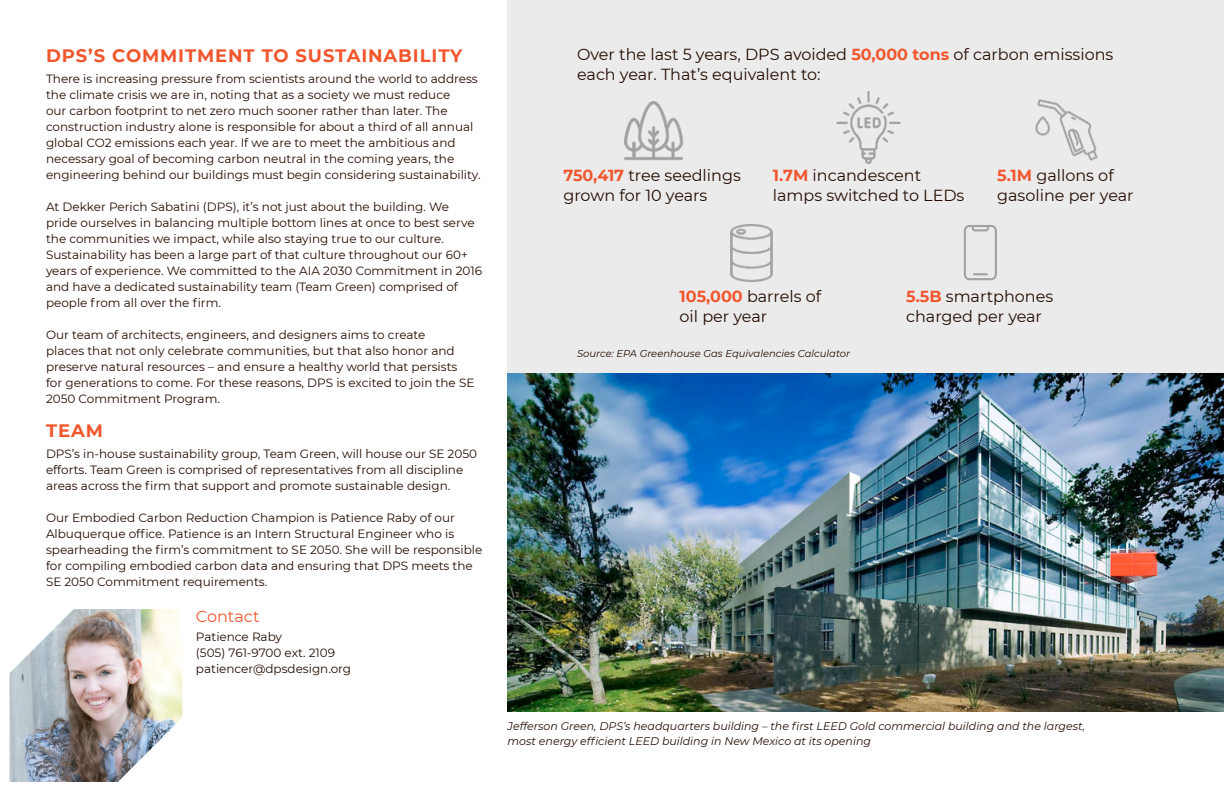
<style>
.page{position:relative;width:1224px;height:792px;background:#fff}
.page>*{position:absolute;margin:0;border:0;box-sizing:border-box;transform-origin:0 0}
.t1{font:700 18px "Montserrat";letter-spacing:.05em;color:#f1562c}
.t2{font:16px/20px "Montserrat";color:#240c00}
.t3{font:16px "Montserrat";color:#f1562c}
.t4{font:12px/16px "Montserrat";color:#240c00}
.t5{font:italic 11px/15px "Montserrat";color:#240c00}
.t6{font:italic 10px "Montserrat";color:#240c00}
.s1{font-weight:700;color:#f1562c}
</style>
<div class="page">
<img style="left:10px;top:609px;width:172px;height:173px">
<img style="left:508px;top:373px;width:716px;height:338px">
<div style="left:508px;top:0;width:716px;height:373px;background:#ebebec"></div>
<img style="left:624px;top:101px;width:59px;height:60px">
<img style="left:836px;top:92px;width:65px;height:71px">
<img style="left:1035px;top:99px;width:63px;height:62px">
<img style="left:730px;top:225px;width:43px;height:56px">
<svg style="left:964px;top:225px;width:33px;height:55px"></svg>
<h1 class="t1" style="left:46px;top:43px;width:418px">DPS’S COMMITMENT TO SUSTAINABILITY</h1>
<p class="t4" style="left:46px;top:70px;width:436px">There is increasing pressure from scientists around the world to address the climate crisis we are in, noting that as a society we must reduce<br>our carbon footprint to net zero much sooner rather than later. The construction industry alone is responsible for about a third of all annual global CO2 emissions each year. If we are to meet the ambitious and necessary goal of becoming carbon neutral in the coming years, the engineering behind our buildings must begin considering sustainability.</p>
<p class="t4" style="left:46px;top:198px;width:438px">At Dekker Perich Sabatini (DPS), it’s not just about the building. We pride ourselves in balancing multiple bottom lines at once to best serve the communities we impact, while also staying true to our culture.<br>Sustainability has been a large part of that culture throughout our 60+ years of experience. We committed to the AIA 2030 Commitment in 2016 and have a dedicated sustainability team (Team Green) comprised of people from all over the firm.</p>
<p class="t4" style="left:46px;top:326px;width:430px">Our team of architects, engineers, and designers aims to create<br>places that not only celebrate communities, but that also honor and preserve natural resources – and ensure a healthy world that persists for generations to come. For these reasons, DPS is excited to join the SE 2050 Commitment Program.</p>
<h1 class="t1" style="left:46px;top:418px;width:58px">TEAM</h1>
<p class="t4" style="left:46px;top:445px;width:433px">DPS’s in-house sustainability group, Team Green, will house our SE 2050 efforts. Team Green is comprised of representatives from all discipline areas across the firm that support and promote sustainable design.</p>
<p class="t4" style="left:46px;top:509px;width:438px">Our Embodied Carbon Reduction Champion is Patience Raby of our Albuquerque office. Patience is an Intern Structural Engineer who is spearheading the firm’s commitment to SE 2050. She will be responsible for compiling embodied carbon data and ensuring that DPS meets the SE 2050 Commitment requirements.</p>
<h2 class="t3" style="left:196px;top:605px;width:65px">Contact</h2>
<p class="t4" style="left:196px;top:629px;width:157px">Patience Raby<br>(505) 761-9700 ext. 2109 patiencer@dpsdesign.org</p>
<h2 class="t2" style="left:577px;top:44px;width:538px">Over the last 5 years, DPS avoided <span class="s1">50,000 tons</span> of carbon emissions each year. That’s equivalent to:</h2>
<h2 class="t2" style="left:563px;top:165px;width:179px"><span class="s1">750,417</span> tree seedlings grown for 10 years</h2>
<h2 class="t2" style="left:773px;top:165px;width:193px"><span class="s1">1.7M</span> incandescent lamps switched to LEDs</h2>
<h2 class="t2" style="left:997px;top:165px;width:138px"><span class="s1">5.1M</span> gallons of gasoline per year</h2>
<h2 class="t2" style="left:680px;top:286px;width:143px"><span class="s1">105,000</span> barrels of oil per year</h2>
<p class="t6" style="left:577px;top:346px;width:275px">Source: EPA Greenhouse Gas Equivalencies Calculator</p>
<h2 class="t2" style="left:906px;top:286px;width:149px"><span class="s1">5.5B</span> smartphones charged per year</h2>
<p class="t5" style="left:508px;top:718px;width:579px">Jefferson Green, DPS’s headquarters building – the first LEED Gold commercial building and the largest, most energy efficient LEED building in New Mexico at its opening</p>
</div>
